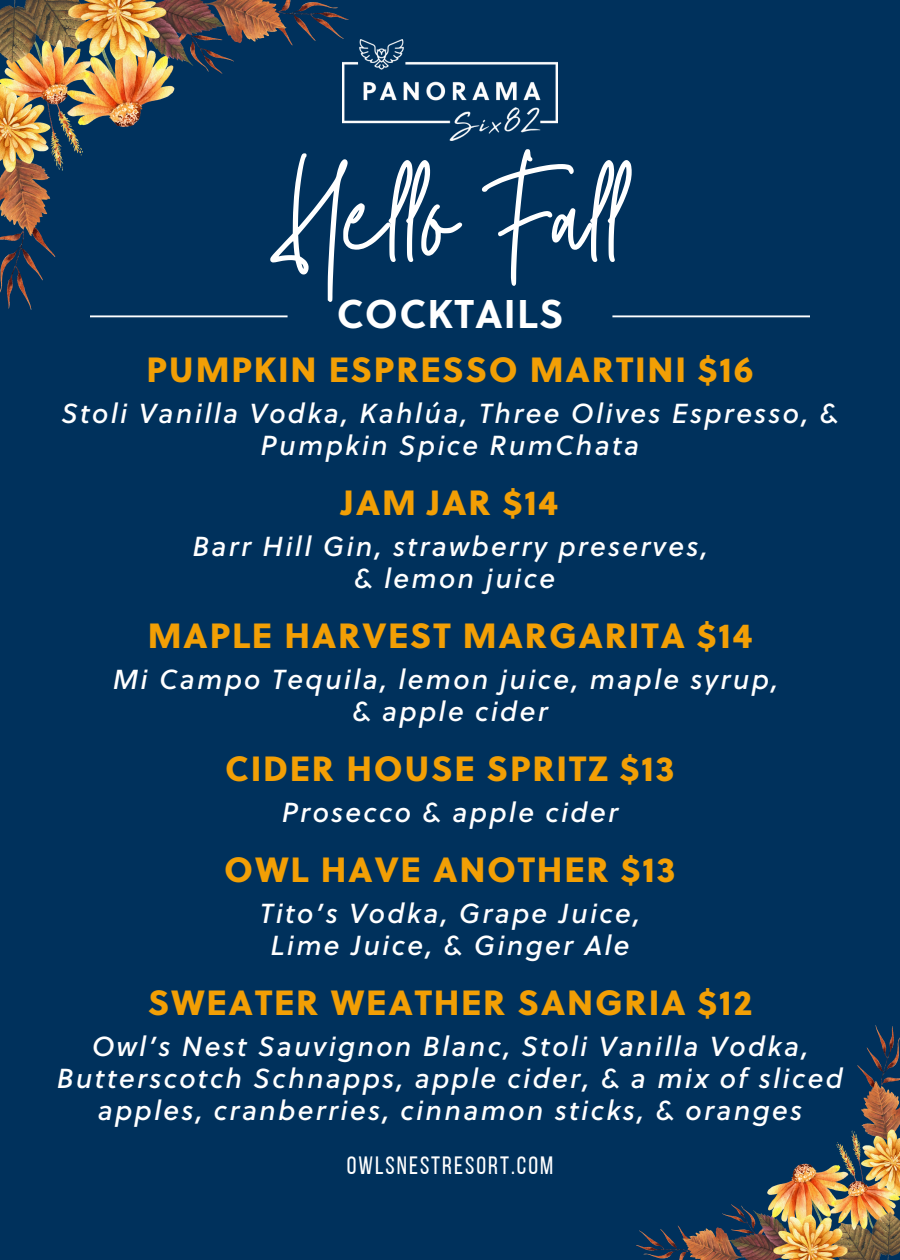
<style>
.page{position:relative;width:900px;height:1260px;background:#00315c}
.page>*{position:absolute;margin:0;border:0;box-sizing:border-box;transform-origin:0 0}
.t1{font:112.5px "Twister";letter-spacing:.03em;color:#fff}
.t2{font:700 40px "Soleil";letter-spacing:.03em;color:#fff}
.t3{font:35px "Soleil Xb";letter-spacing:.05em;color:#f29f05}
.t4{font:italic 27.5px/32px "Soleil Bk";letter-spacing:.08em;color:#fff;text-align:center}
.t5{font:25px "Bebas Neue";letter-spacing:.08em;color:#fff}
</style>
<div class="page">
<img style="left:349px;top:39px;width:209px;height:102px">
<hr style="left:90px;top:315px;width:198px;height:2px;background:#fff">
<hr style="left:612px;top:315px;width:198px;height:2px;background:#fff">
<img style="left:0;top:0;width:349px;height:309px">
<img style="left:636px;top:1025px;width:264px;height:235px">
<p class="t1" style="left:275px;top:137px;width:351px">Hello Fall</p>
<p class="t2" style="left:337px;top:290px;width:228px">COCKTAILS</p>
<h1 class="t3" style="left:147px;top:349px;width:608px">PUMPKIN ESPRESSO MARTINI $16</h1>
<h2 class="t4" style="left:61px;top:399px;width:779px">Stoli Vanilla Vodka, Kahlúa, Three Olives Espresso, &amp;<br>Pumpkin Spice RumChata</h2>
<p class="t3" style="left:342px;top:482px;width:218px">JAM JAR $14</p>
<h3 class="t4" style="left:192px;top:532px;width:517px">Barr Hill Gin, strawberry preserves,</h3>
<p class="t4" style="left:354px;top:563px;width:203px">&amp; lemon juice</p>
<p class="t3" style="left:148px;top:615px;width:606px">MAPLE HARVEST MARGARITA $14</p>
<h3 class="t4" style="left:113px;top:664px;width:667px">Mi Campo Tequila, lemon juice, maple syrup,</h3>
<p class="t4" style="left:352px;top:696px;width:197px">&amp; apple cider</p>
<p class="t3" style="left:225px;top:748px;width:451px">CIDER HOUSE SPRITZ $13</p>
<h3 class="t4" style="left:282px;top:797px;width:338px">Prosecco &amp; apple cider</h3>
<p class="t3" style="left:224px;top:849px;width:453px">OWL HAVE ANOTHER $13</p>
<p class="t4" style="left:260px;top:898px;width:382px">Tito’s Vodka, Grape Juice,</p>
<h3 class="t4" style="left:270px;top:930px;width:361px">Lime Juice, &amp; Ginger Ale</h3>
<p class="t3" style="left:148px;top:982px;width:605px">SWEATER WEATHER SANGRIA $12</p>
<h3 class="t4" style="left:57px;top:1031px;width:788px">Owl’s Nest Sauvignon Blanc, Stoli Vanilla Vodka,<br>Butterscotch Schnapps, apple cider, &amp; a mix of sliced apples, cranberries, cinnamon sticks, &amp; oranges</h3>
<h3 class="t5" style="left:347px;top:1155px;width:208px">OWLSNESTRESORT.COM</h3>
</div>
